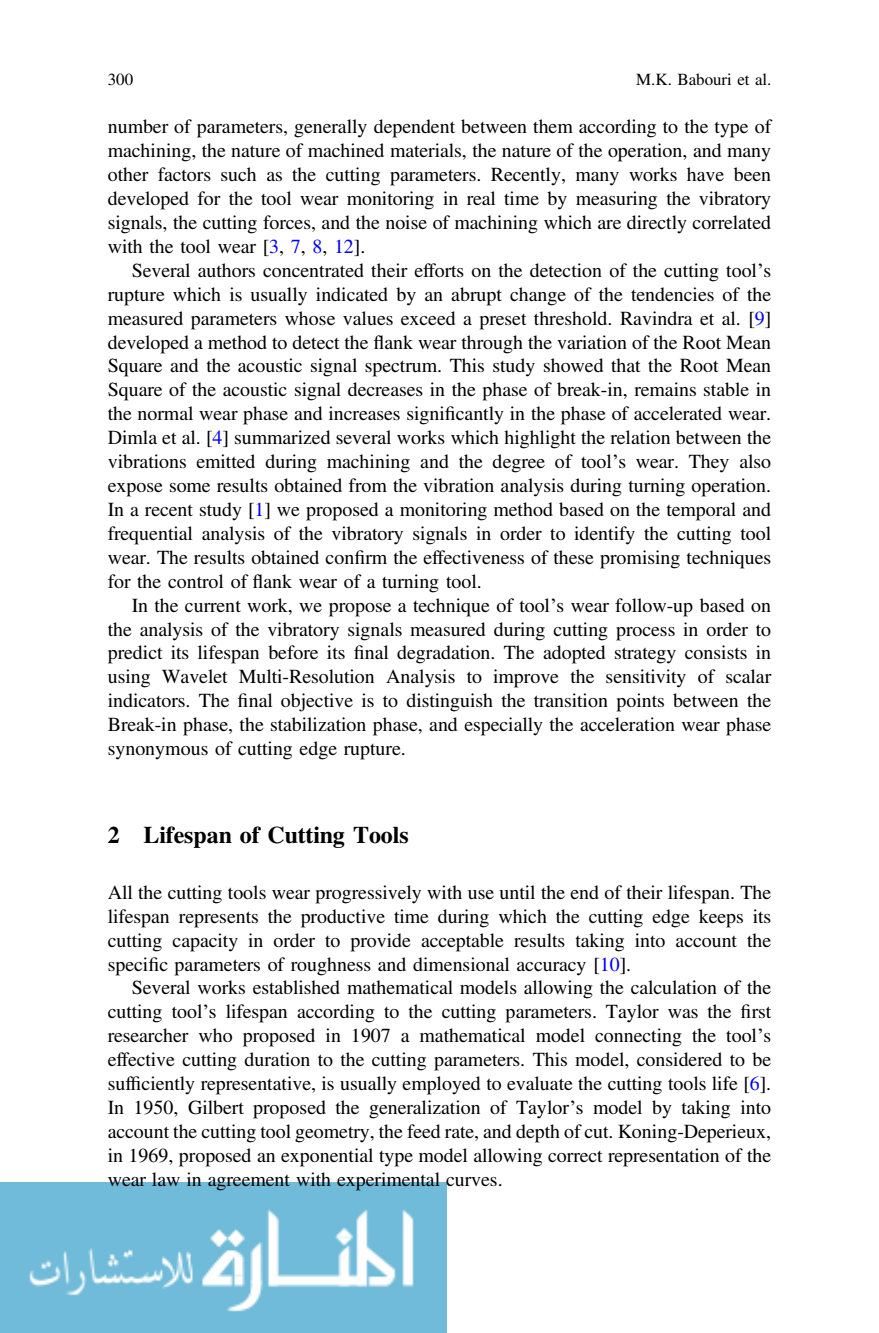
<style>
.page{position:relative;width:879px;height:1333px;background:#fff}
.page>*{position:absolute;margin:0;border:0;box-sizing:border-box;transform-origin:0 0}
.t1{font:24px "Pbmqyd Dqvvyy Adv T Teeee 58 d 9.B";color:#000}
.t2{font:20px/24px "Xsgmws Ccdhmd Adv TT5 ada 87 cc";color:#000;text-align:justify}
.t3{font:17px "Xsgmws Ccdhmd Adv TT5 ada 87 cc";color:#000}
.s1{color:#00f}
.s2{font-family:"Xrtslc Pwyhrv Adv TT3713 a 231"}
.s3{font-family:"Cpjmdw Jlvwdy Adv GTIMES R"}
.s4{font-family:"Nmksdl Qhxfrd Adv TT5 ada 87 cc+fb"}
</style>
<div class="page">
<img style="left:0;top:1182px;width:446px;height:150px">
<p class="t3" style="left:108px;top:73px;width:27px">300</p>
<p class="t3" style="left:636px;top:73px;width:136px">M.K. Babouri et al.</p>
<p class="t2" style="left:108px;top:116px;width:665px">number of parameters, generally dependent between them according to the type of machining, the nature of machined materials, the nature of the operation, and many other factors such as the cutting parameters. Recently, many works have been developed for the tool wear monitoring in real time by measuring the vibratory signals, the cutting forces, and the noise of machining which are directly correlated with the tool wear [<span class="s1">3</span>, <span class="s1">7</span>, <span class="s1">8</span>, <span class="s1">12</span>].</p>
<p class="t2" style="left:108px;top:260px;width:665px;text-indent:24px">Several authors concentrated their efforts on the detection of the cutting tool<span class="s2">’</span>s rupture which is usually indicated by an abrupt change of the tendencies of the measured parameters whose values exceed a preset threshold. Ravindra et al. [<span class="s1">9</span>] developed a method to detect the <span class="s3">fl</span>ank wear through the variation of the Root Mean Square and the acoustic signal spectrum. This study showed that the Root Mean Square of the acoustic signal decreases in the phase of break-in, remains stable in the normal wear phase and increases signi<span class="s4">fi</span>cantly in the phase of accelerated wear.<br>Dimla et al. [<span class="s1">4</span>] summarized several works which highlight the relation between the vibrations emitted during machining and the degree of tool<span class="s2">’</span>s wear. They also expose some results obtained from the vibration analysis during turning operation.<br>In a recent study [<span class="s1">1</span>] we proposed a monitoring method based on the temporal and frequential analysis of the vibratory signals in order to identify the cutting tool wear. The results obtained con<span class="s4">fi</span>rm the effectiveness of these promising techniques for the control of <span class="s3">fl</span>ank wear of a turning tool.</p>
<p class="t2" style="left:108px;top:595px;width:665px;text-indent:24px">In the current work, we propose a technique of tool<span class="s2">’</span>s wear follow-up based on the analysis of the vibratory signals measured during cutting process in order to predict its lifespan before its <span class="s4">fi</span>nal degradation. The adopted strategy consists in using Wavelet Multi-Resolution Analysis to improve the sensitivity of scalar indicators. The <span class="s4">fi</span>nal objective is to distinguish the transition points between the Break-in phase, the stabilization phase, and especially the acceleration wear phase synonymous of cutting edge rupture.</p>
<p class="t1" style="left:108px;top:826px;width:302px">2 Lifespan of Cutting Tools</p>
<p class="t2" style="left:108px;top:882px;width:665px">All the cutting tools wear progressively with use until the end of their lifespan. The lifespan represents the productive time during which the cutting edge keeps its cutting capacity in order to provide acceptable results taking into account the speci<span class="s4">fi</span>c parameters of roughness and dimensional accuracy [<span class="s1">10</span>].</p>
<p class="t2" style="left:108px;top:977px;width:665px;text-indent:24px">Several works established mathematical models allowing the calculation of the cutting tool<span class="s2">’</span>s lifespan according to the cutting parameters. Taylor was the <span class="s4">fi</span>rst researcher who proposed in 1907 a mathematical model connecting the tool<span class="s2">’</span>s effective cutting duration to the cutting parameters. This model, considered to be suf<span class="s4">fi</span>ciently representative, is usually employed to evaluate the cutting tools life [<span class="s1">6</span>].<br>In 1950, Gilbert proposed the generalization of Taylor<span class="s2">’</span>s model by taking into account the cutting tool geometry, the feed rate, and depth of cut. Koning-Deperieux, in 1969, proposed an exponential type model allowing correct representation of the wear law in agreement with experimental curves.</p>
</div>
